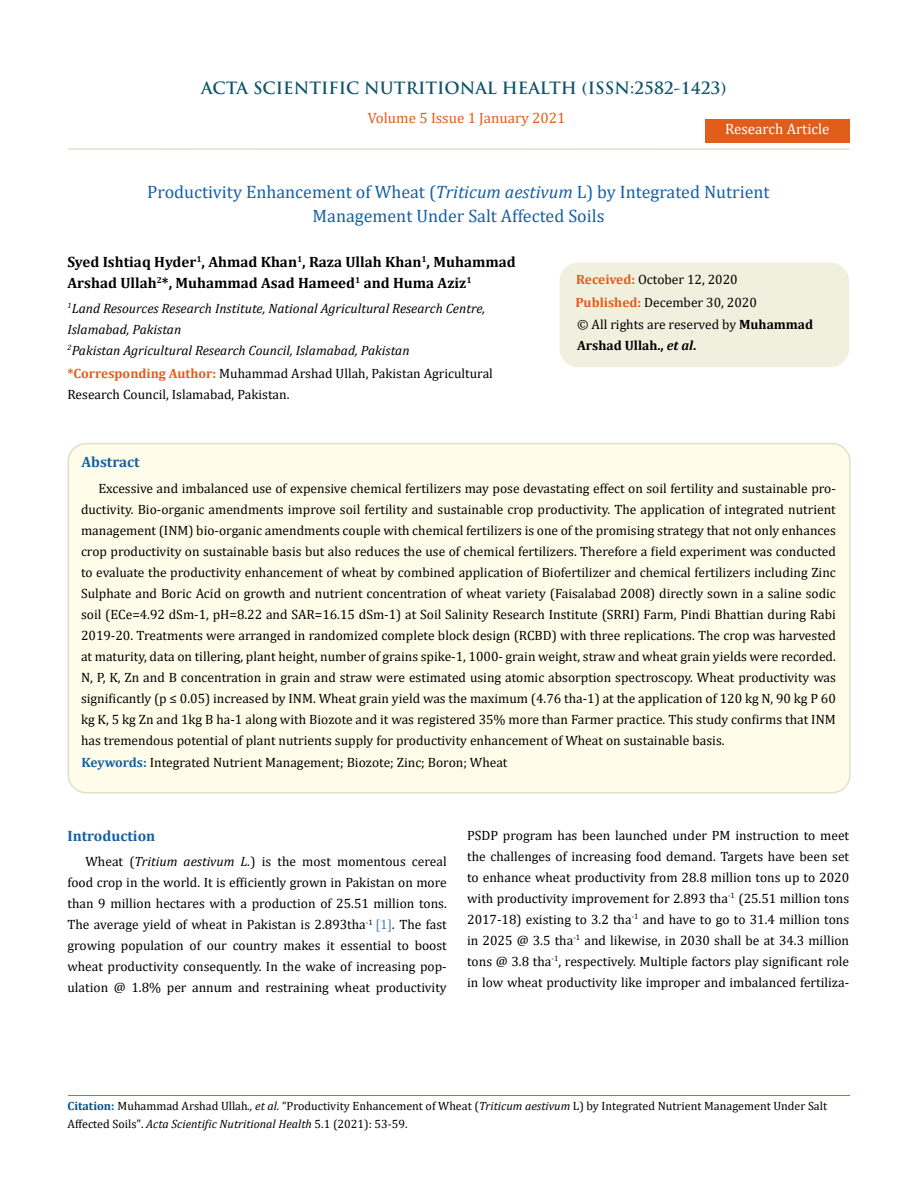
<style>
.page{position:relative;width:917px;height:1188px;background:#fff}
.page>*{position:absolute;margin:0;border:0;box-sizing:border-box;transform-origin:0 0}
.t1{font:18px/24px "Cambria";color:#1560a6;text-align:center}
.t2{font:700 16.5px "Trajan Pro";color:#0e546a}
.t3{font:700 15px/21px "Cambria";color:#000}
.t4{font:15px "Cambria";color:#e05d1a}
.t5{font:700 15px "Cambria";color:#1560a6}
.t6{font:15px "Cambria";color:#fff}
.t7{font:13.5px/21px "Cambria";color:#000}
.t8{font:italic 13.5px/21px "Cambria";color:#000}
.t9{font:12px/18px "Cambria";color:#000}
.s1{font-style:italic}
.s2{font-weight:700;color:#e05d1a}
.s3{font-weight:700}
.s4{font-weight:700;font-style:italic}
.s5{font-weight:700;color:#1560a6}
.s6{color:#4f81bd}
.s7{font-weight:700;color:#035089}
</style>
<div class="page">
<div style="left:705px;top:119px;width:144px;height:23px;background:#e05d1a"></div>
<div style="left:560px;top:263px;width:288px;height:103px;background:#f1f0de;border-radius:18px"></div>
<div style="left:559px;top:263px;width:290px;height:104px;border:2px solid #f1f0de;border-radius:18px"></div>
<div style="left:68px;top:444px;width:781px;height:349px;background:#fffde9;border-radius:18px"></div>
<div style="left:67px;top:443px;width:783px;height:350px;border:2px solid #e0dfcd;border-radius:18px"></div>
<hr style="left:67px;top:148px;width:782px;height:2px;background:#e0dfcd">
<hr style="left:68px;top:1095px;width:781px;height:1px;background:#e05d1a">
<p class="t2" style="left:201px;top:77px;width:527px">ACTA SCIENTIFIC NUTRITIONAL HEALTH (ISSN:2582-1423)</p>
<p class="t4" style="left:368px;top:109px;width:199px">Volume 5 Issue 1 January 2021</p>
<p class="t6" style="left:725px;top:120px;width:106px">Research Article</p>
<h1 class="t1" style="left:147px;top:180px;width:624px">Productivity Enhancement of Wheat (<span class="s1">Triticum aestivum</span> L) by Integrated Nutrient<br>Management Under Salt Affected Soils</h1>
<p class="t3" style="left:67px;top:251px;width:450px">Syed Ishtiaq Hyder<sup>1</sup>, Ahmad Khan<sup>1</sup>, Raza Ullah Khan<sup>1</sup>, Muhammad<br>Arshad Ullah<sup>2</sup>*, Muhammad Asad Hameed<sup>1</sup> and Huma Aziz<sup>1</sup></p>
<p class="t8" style="left:67px;top:297px;width:419px"><sup>1</sup>Land Resources Research Institute, National Agricultural Research Centre,<br>Islamabad, Pakistan<br><sup>2</sup>Pakistan Agricultural Research Council, Islamabad, Pakistan</p>
<p class="t7" style="left:67px;top:363px;width:427px"><span class="s2">*Corresponding Author:</span> Muhammad Arshad Ullah, Pakistan Agricultural<br>Research Council, Islamabad, Pakistan.</p>
<p class="t7" style="left:575px;top:268px;width:183px;line-height:23px"><span class="s2">Received:</span> October 12, 2020<br><span class="s2">Published:</span> December 30, 2020</p>
<p class="t7" style="left:577px;top:313px;width:237px">© All rights are reserved by <span class="s3">Muhammad<br>Arshad Ullah.,</span> <span class="s4">et al</span><span class="s3">.</span></p>
<p class="t5" style="left:81px;top:451px;width:60px">Abstract</p>
<p class="t7" style="left:81px;top:478px;width:756px;text-align:justify;text-indent:17px">Excessive and imbalanced use of expensive chemical fertilizers may pose devastating effect on soil fertility and sustainable pro&shy;ductivity. Bio-organic amendments improve soil fertility and sustainable crop productivity. The application of integrated nutrient management (INM) bio-organic amendments couple with chemical fertilizers is one of the promising strategy that not only enhances crop productivity on sustainable basis but also reduces the use of chemical fertilizers. Therefore a field experiment was conducted to evaluate the productivity enhancement of wheat by combined application of Biofertilizer and chemical fertilizers including Zinc Sulphate and Boric Acid on growth and nutrient concentration of wheat variety (Faisalabad 2008) directly sown in a saline sodic soil (ECe=4.92 dSm-1, pH=8.22 and SAR=16.15 dSm-1) at Soil Salinity Research Institute (SRRI) Farm, Pindi Bhattian during Rabi 2019-20. Treatments were arranged in randomized complete block design (RCBD) with three replications. The crop was harvested at maturity, data on tillering, plant height, number of grains spike-1, 1000- grain weight, straw and wheat grain yields were recorded.<br>N, P, K, Zn and B concentration in grain and straw were estimated using atomic absorption spectroscopy. Wheat productivity was significantly (p ≤ 0.05) increased by INM. Wheat grain yield was the maximum (4.76 tha-1) at the application of 120 kg N, 90 kg P 60 kg K, 5 kg Zn and 1kg B ha-1 along with Biozote and it was registered 35% more than Farmer practice. This study confirms that INM has tremendous potential of plant nutrients supply for productivity enhancement of Wheat on sustainable basis.</p>
<p class="t7" style="left:82px;top:752px;width:427px"><span class="s5">Keywords:</span> Integrated Nutrient Management; Biozote; Zinc; Boron; Wheat</p>
<p class="t5" style="left:67px;top:825px;width:89px">Introduction</p>
<p class="t7" style="left:67px;top:851px;width:381px;text-align:justify;text-indent:18px">Wheat (<span class="s1">Tritium aestivum L.</span>) is the most momentous cereal food crop in the world. It is efficiently grown in Pakistan on more than 9 million hectares with a production of 25.51 million tons.<br>The average yield of wheat in Pakistan is 2.893tha<sup>-1</sup> <span class="s6">[1]</span><span class="s1">.</span> The fast growing population of our country makes it essential to boost wheat productivity consequently. In the wake of increasing pop&shy;ulation @ 1.8% per annum and restraining wheat productivity</p>
<p class="t7" style="left:467px;top:825px;width:383px;text-align:justify">PSDP program has been launched under PM instruction to meet the challenges of increasing food demand. Targets have been set to enhance wheat productivity from 28.8 million tons up to 2020 with productivity improvement for 2.893 tha<sup>-1</sup> (25.51 million tons 2017-18) existing to 3.2 tha<sup>-1</sup> and have to go to 31.4 million tons in 2025 @ 3.5 tha<sup>-1</sup> and likewise, in 2030 shall be at 34.3 million tons @ 3.8 tha<sup>-1</sup>, respectively. Multiple factors play significant role in low wheat productivity like improper and imbalanced fertiliza-</p>
<p class="t9" style="left:68px;top:1097px;width:761px"><span class="s7">Citation:</span> Muhammad Arshad Ullah<span class="s1">., et al.</span> “Productivity Enhancement of Wheat (<span class="s1">Triticum aestivum</span> L) by Integrated Nutrient Management Under Salt<br>Affected Soils". <span class="s1">Acta Scientific Nutritional Health</span> 5.1 (2021): 53-59.</p>
</div>
